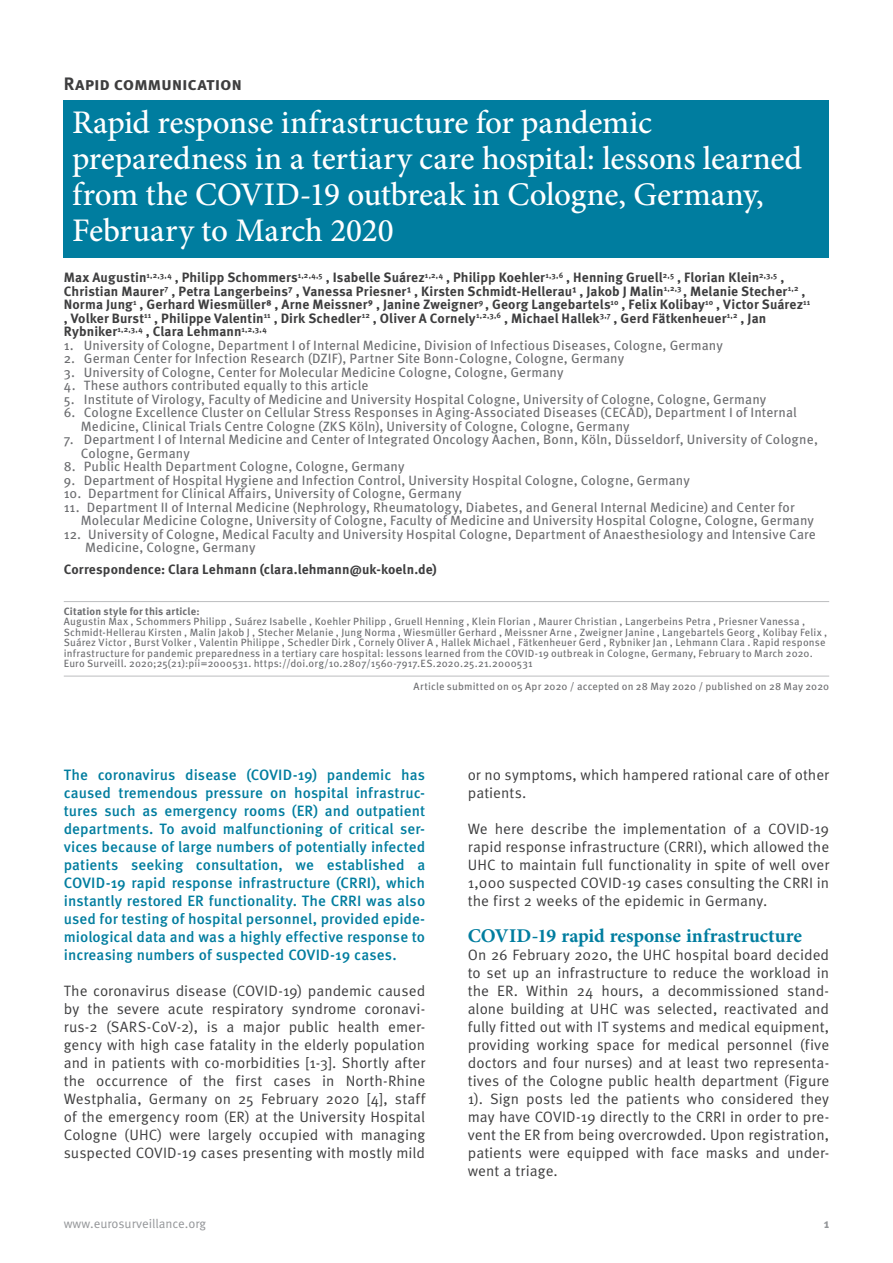
<style>
.page{position:relative;width:893px;height:1263px;background:#fff}
.page>*{position:absolute;margin:0;border:0;box-sizing:border-box;transform-origin:0 0}
.t1{font:500 33px/36px "Minion Pro";letter-spacing:-.005em;color:#fff}
.t2{font:700 19.5px "Minion Pro";color:#007d9f}
.t3{font:700 18px "Meta Pro";letter-spacing:-.015em;color:#3e3e3f}
.t4{font:15px/18px "Meta Pro";letter-spacing:.005em;color:#3e3e3f;text-align:justify}
.t5{font:500 15px/18px "Meta Pro";letter-spacing:.005em;color:#007d9f;text-align:justify}
.t6{font:13.5px/13.5px "Meta Pro";letter-spacing:.005em;color:#6c6d70}
.t7{font:700 13.5px/13.5px "Meta Pro";letter-spacing:.005em;color:#3e3e3f}
.t8{font:12.75px "Meta Pro";color:#939598}
.t9{font:700 12.75px "Meta Pro";color:#939598}
.t10{font:10.5px/10.5px "Meta Pro";letter-spacing:.015em;color:#6c6d70}
.t11{font:700 10.5px "Meta Pro";letter-spacing:.015em;color:#6c6d70}
</style>
<div class="page">
<hr style="left:64px;top:601px;width:765px;height:1px;background:#bcbdc0">
<hr style="left:64px;top:676px;width:765px;height:1px;background:#bcbdc0">
<div style="left:64px;top:100px;width:765px;height:158px;background:#007d9f"></div>
<p class="t3" style="left:64px;top:72px;width:180px">Rapid communication</p>
<h1 class="t1" style="left:72px;top:104px;width:731px">Rapid response infrastructure for pandemic preparedness in a tertiary care hospital: lessons learned from the COVID-19 outbreak in Cologne, Germany, February to March 2020</h1>
<p class="t7" style="left:64px;top:271px;width:748px">Max Augustin<sup>1,2,3,4</sup> , Philipp Schommers<sup>1,2,4,5</sup> , Isabelle Suárez<sup>1,2,4</sup> , Philipp Koehler<sup>1,3,6</sup> , Henning Gruell<sup>2,5</sup> , Florian Klein<sup>2,3,5</sup> , Christian Maurer<sup>7</sup> , Petra Langerbeins⁷ , Vanessa Priesner¹ , Kirsten Schmidt-Hellerau¹ , Jakob J Malin<sup>1,2,3</sup> , Melanie Stecher<sup>1,2</sup> , Norma Jung<sup>1</sup> , Gerhard Wiesmüller⁸ , Arne Meissner⁹ , Janine Zweigner<sup>9</sup> , Georg Langebartels<sup>10</sup> , Felix Kolibay<sup>10</sup> , Victor Suárez<sup>11 </sup>, Volker Burst<sup>11</sup> , Philippe Valentin<sup>11</sup> , Dirk Schedler<sup>12</sup> , Oliver A Cornely<sup>1,2,3,6</sup> , Michael Hallek<sup>3,7</sup> , Gerd Fätkenheuer<sup>1,2</sup> , Jan Rybniker<sup>1,2,3,4</sup> , Clara Lehmann<sup>1,2,3,4</sup></p>
<p class="t6" style="left:64px;top:339px;width:661px">1. University of Cologne, Department I of Internal Medicine, Division of Infectious Diseases, Cologne, Germany</p>
<p class="t6" style="left:64px;top:352px;width:562px">2. German Center for Infection Research (DZIF), Partner Site Bonn-Cologne, Cologne, Germany</p>
<p class="t6" style="left:64px;top:366px;width:501px">3. University of Cologne, Center for Molecular Medicine Cologne, Cologne, Germany</p>
<p class="t6" style="left:64px;top:379px;width:306px">4. These authors contributed equally to this article</p>
<p class="t6" style="left:64px;top:393px;width:704px">5. Institute of Virology, Faculty of Medicine and University Hospital Cologne, University of Cologne, Cologne, Germany</p>
<p class="t6" style="left:81px;top:406px;width:718px;text-indent:-17px">6. Cologne Excellence Cluster on Cellular Stress Responses in Aging-Associated Diseases (CECAD), Department I of Internal<br>Medicine, Clinical Trials Centre Cologne (ZKS Köln), University of Cologne, Cologne, Germany</p>
<p class="t6" style="left:81px;top:433px;width:739px;text-indent:-17px">7. Department I of Internal Medicine and Center of Integrated Oncology Aachen, Bonn, Köln, Düsseldorf, University of Cologne,<br>Cologne, Germany</p>
<p class="t6" style="left:64px;top:460px;width:342px">8. Public Health Department Cologne, Cologne, Germany</p>
<p class="t6" style="left:64px;top:474px;width:628px">9. Department of Hospital Hygiene and Infection Control, University Hospital Cologne, Cologne, Germany</p>
<p class="t6" style="left:64px;top:487px;width:399px">10. Department for Clinical Affairs, University of Cologne, Germany</p>
<p class="t6" style="left:81px;top:501px;width:735px;text-indent:-17px">11. Department II of Internal Medicine (Nephrology, Rheumatology, Diabetes, and General Internal Medicine) and Center for<br>Molecular Medicine Cologne, University of Cologne, Faculty of Medicine and University Hospital Cologne, Cologne, Germany</p>
<p class="t6" style="left:85px;top:528px;width:732px;text-indent:-21px">12. University of Cologne, Medical Faculty and University Hospital Cologne, Department of Anaesthesiology and Intensive Care<br>Medicine, Cologne, Germany</p>
<p class="t7" style="left:64px;top:563px;width:375px">Correspondence: Clara Lehmann (clara.lehmann@uk-koeln.de)</p>
<p class="t11" style="left:64px;top:604px;width:137px">Citation style for this article:</p>
<p class="t10" style="left:64px;top:617px;width:765px">Augustin Max , Schommers Philipp , Suárez Isabelle , Koehler Philipp , Gruell Henning , Klein Florian , Maurer Christian , Langerbeins Petra , Priesner Vanessa , Schmidt-Hellerau Kirsten , Malin Jakob J , Stecher Melanie , Jung Norma , Wiesmüller Gerhard , Meissner Arne , Zweigner Janine , Langebartels Georg , Kolibay Felix , Suárez Victor , Burst Volker , Valentin Philippe , Schedler Dirk , Cornely Oliver A , Hallek Michael , Fätkenheuer Gerd , Rybniker Jan , Lehmann Clara . Rapid response infrastructure for pandemic preparedness in a tertiary care hospital: lessons learned from the COVID-19 outbreak in Cologne, Germany, February to March 2020.<br>Euro Surveill. 2020;25(21):pii=2000531. https://doi.org/10.2807/1560-7917.ES.2020.25.21.2000531</p>
<p class="t10" style="left:414px;top:682px;width:417px">Article submitted on 05 Apr 2020 / accepted on 28 May 2020 / published on 28 May 2020</p>
<p class="t5" style="left:64px;top:766px;width:363px">The coronavirus disease (COVID-19) pandemic has caused tremendous pressure on hospital infrastruc&shy;tures such as emergency rooms (ER) and outpatient departments. To avoid malfunctioning of critical ser&shy;vices because of large numbers of potentially infected patients seeking consultation, we established a COVID-19 rapid response infrastructure (CRRI), which instantly restored ER functionality. The CRRI was also used for testing of hospital personnel, provided epide&shy;miological data and was a highly effective response to increasing numbers of suspected COVID-19 cases.</p>
<p class="t4" style="left:64px;top:982px;width:363px">The coronavirus disease (COVID-19) pandemic caused by the severe acute respiratory syndrome coronavi&shy;rus-2 (SARS-CoV-2), is a major public health emer&shy;gency with high case fatality in the elderly population and in patients with co-morbidities [1-3]. Shortly after the occurrence of the first cases in North-Rhine Westphalia, Germany on 25 February 2020 [4], staff of the emergency room (ER) at the University Hospital Cologne (UHC) were largely occupied with managing suspected COVID-19 cases presenting with mostly mild</p>
<p class="t4" style="left:468px;top:766px;width:363px">or no symptoms, which hampered rational care of other patients.</p>
<p class="t4" style="left:468px;top:820px;width:363px">We here describe the implementation of a COVID-19 rapid response infrastructure (CRRI), which allowed the UHC to maintain full functionality in spite of well over 1,000 suspected COVID-19 cases consulting the CRRI in the first 2 weeks of the epidemic in Germany.</p>
<h2 class="t2" style="left:468px;top:922px;width:336px">COVID-19 rapid response infrastructure</h2>
<p class="t4" style="left:468px;top:946px;width:363px">On 26 February 2020, the UHC hospital board decided to set up an infrastructure to reduce the workload in the ER. Within 24 hours, a decommissioned stand&shy;alone building at UHC was selected, reactivated and fully fitted out with IT systems and medical equipment, providing working space for medical personnel (five doctors and four nurses) and at least two representa&shy;tives of the Cologne public health department (Figure 1). Sign posts led the patients who considered they may have COVID-19 directly to the CRRI in order to pre&shy;vent the ER from being overcrowded. Upon registration, patients were equipped with face masks and under&shy;went a triage.</p>
<p class="t8" style="left:64px;top:1215px;width:144px">www.eurosurveillance.org</p>
<p class="t9" style="left:824px;top:1215px;width:7px">1</p>
</div>
